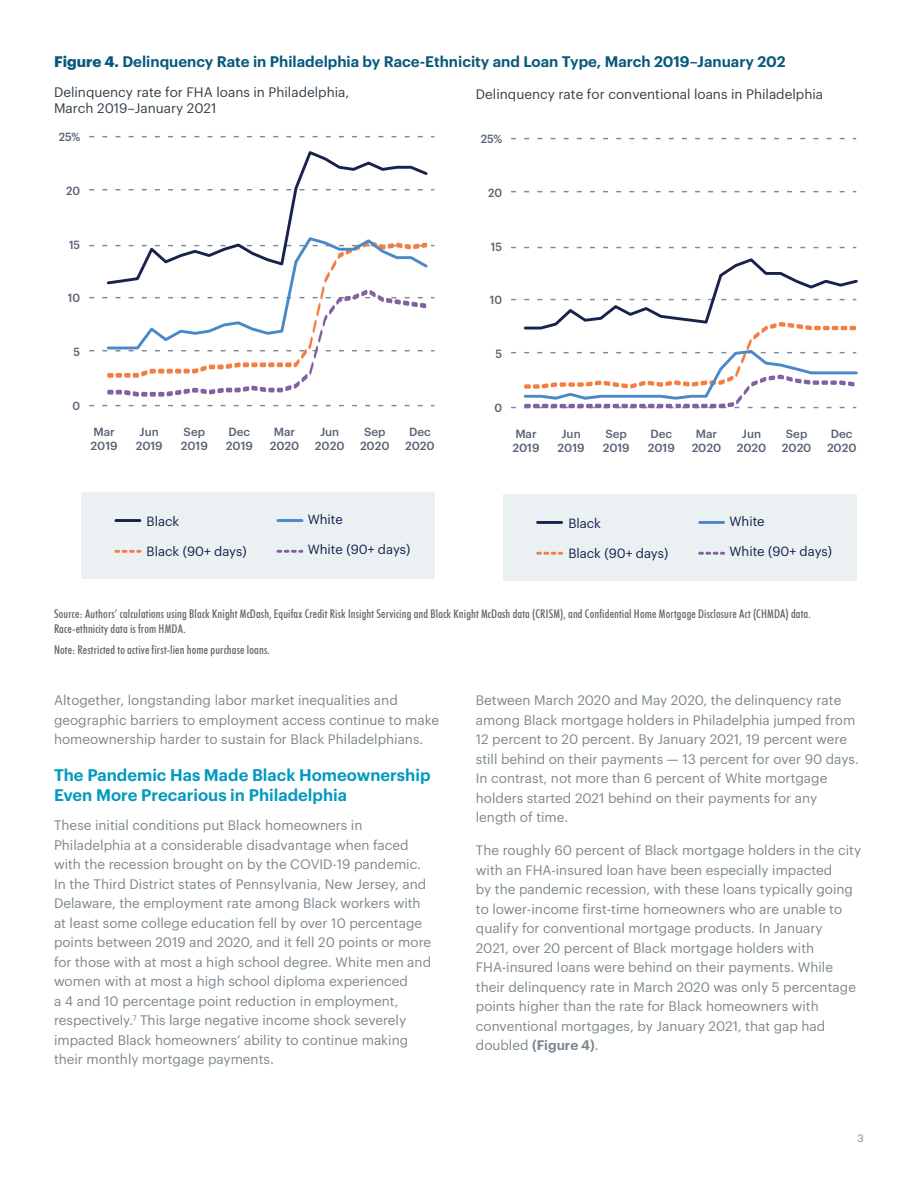
<style>
.page{position:relative;width:918px;height:1188px;background:#fff}
.page>*{position:absolute;margin:0;border:0;box-sizing:border-box;transform-origin:0 0}
.headers{font:600 16.5px/19.8px "Graphik";color:#039abd}
.H2___body_copy_heade{font:600 15px "Graphik";color:#06597c}
.body{font:13.5px/19.5px "Graphik";color:#7b878e}
.H2___body_copy_heade-2{font:13.5px "Graphik";color:#323f49}
.t1{font:13.05px "Graphik";color:#15224c}
.Appendix_chart_-_dat{font:500 condensed 12px/14.4px "Futura BT";letter-spacing:.015em;color:#636466}
.t2{font:500 11.55px/14px "Graphik";color:#576276;text-align:center}
.t3{font:500 11.55px "Graphik";color:#566175;scale:.95 1}
.t4{font:10.5px "Graphik";color:#7b878e}
.s1{font-weight:700}
.s2{font-weight:600}
</style>
<div class="page">
<svg style="left:511px;top:138px;width:345px;height:1px"></svg>
<svg style="left:511px;top:191px;width:345px;height:1px"></svg>
<svg style="left:511px;top:247px;width:345px;height:1px"></svg>
<div style="left:503px;top:494px;width:354px;height:86px;background:#ebf0f3"></div>
<hr style="left:538px;top:521px;width:24px;height:3px;background:#15224c">
<hr style="left:700px;top:521px;width:24px;height:3px;background:#4a88c7">
<svg style="left:538px;top:552px;width:24px;height:3px"></svg>
<svg style="left:700px;top:552px;width:24px;height:3px"></svg>
<svg style="left:511px;top:258px;width:347px;height:150px"></svg>
<svg style="left:89px;top:136px;width:345px;height:1px"></svg>
<svg style="left:89px;top:405px;width:345px;height:1px"></svg>
<svg style="left:89px;top:189px;width:345px;height:1px"></svg>
<svg style="left:105px;top:151px;width:325px;height:84px"></svg>
<svg style="left:89px;top:235px;width:345px;height:162px"></svg>
<div style="left:81px;top:492px;width:354px;height:87px;background:#ebf0f3"></div>
<hr style="left:116px;top:519px;width:24px;height:3px;background:#15224c">
<hr style="left:278px;top:519px;width:24px;height:3px;background:#4a88c7">
<svg style="left:116px;top:550px;width:24px;height:3px"></svg>
<svg style="left:278px;top:550px;width:24px;height:3px"></svg>
<p class="H2___body_copy_heade" style="left:54px;top:50px;width:733px"><span class="s1">Figure 4.</span> Delinquency Rate in Philadelphia by Race-Ethnicity and Loan Type, March 2019–January 202</p>
<p class="H2___body_copy_heade-2" style="left:54px;top:82px;width:297px">Delinquency rate for FHA loans in Philadelphia,</p>
<p class="H2___body_copy_heade-2" style="left:476px;top:84px;width:349px">Delinquency rate for conventional loans in Philadelphia</p>
<p class="H2___body_copy_heade-2" style="left:54px;top:98px;width:164px">March 2019–January 2021</p>
<p class="t3" style="left:59px;top:128px;width:24px">25%</p>
<p class="t3" style="left:481px;top:130px;width:24px">25%</p>
<p class="t3" style="left:66px;top:182px;width:16px">20</p>
<p class="t3" style="left:488px;top:184px;width:16px">20</p>
<p class="t3" style="left:69px;top:236px;width:13px">15</p>
<p class="t3" style="left:491px;top:238px;width:13px">15</p>
<p class="t3" style="left:68px;top:290px;width:14px">10</p>
<p class="t3" style="left:490px;top:291px;width:14px">10</p>
<p class="t3" style="left:74px;top:343px;width:8px">5</p>
<p class="t3" style="left:496px;top:345px;width:8px">5</p>
<p class="t3" style="left:73px;top:397px;width:10px">0</p>
<p class="t3" style="left:494px;top:399px;width:10px">0</p>
<p class="t2" style="left:91px;top:424px;width:29px;text-align:left">Mar<br>2019</p>
<p class="t2" style="left:136px;top:424px;width:29px">Jun<br>2019</p>
<p class="t2" style="left:181px;top:424px;width:29px;text-align:left">Sep<br>2019</p>
<p class="t2" style="left:360px;top:424px;width:31px">Sep<br>2020</p>
<p class="t2" style="left:226px;top:424px;width:29px;text-align:left">Dec<br>2019</p>
<p class="t2" style="left:270px;top:424px;width:31px">Mar<br>2020</p>
<p class="t2" style="left:315px;top:424px;width:31px">Jun<br>2020</p>
<p class="t2" style="left:405px;top:424px;width:31px">Dec<br>2020</p>
<p class="t2" style="left:513px;top:426px;width:29px;text-align:left">Mar<br>2019</p>
<p class="t2" style="left:558px;top:426px;width:29px">Jun<br>2019</p>
<p class="t2" style="left:603px;top:426px;width:29px;text-align:left">Sep<br>2019</p>
<p class="t2" style="left:782px;top:426px;width:31px">Sep<br>2020</p>
<p class="t2" style="left:648px;top:426px;width:29px;text-align:left">Dec<br>2019</p>
<p class="t2" style="left:692px;top:426px;width:31px">Mar<br>2020</p>
<p class="t2" style="left:737px;top:426px;width:31px">Jun<br>2020</p>
<p class="t2" style="left:827px;top:426px;width:31px">Dec<br>2020</p>
<p class="t1" style="left:147px;top:511px;width:34px">Black</p>
<p class="t1" style="left:308px;top:509px;width:37px">White</p>
<p class="t1" style="left:147px;top:542px;width:102px">Black (90+ days)</p>
<p class="t1" style="left:308px;top:540px;width:104px">White (90+ days)</p>
<p class="t1" style="left:568px;top:513px;width:34px">Black</p>
<p class="t1" style="left:729px;top:511px;width:37px">White</p>
<p class="t1" style="left:568px;top:544px;width:102px">Black (90+ days)</p>
<p class="t1" style="left:729px;top:542px;width:104px">White (90+ days)</p>
<p class="Appendix_chart_-_dat" style="left:54px;top:607px;width:758px">Source: Authors’ calculations using Black Knight McDash, Equifax Credit Risk Insight Servicing and Black Knight McDash data (CRISM), and Confidential Home Mortgage Disclosure Act (CHMDA) data.<br>Race-ethnicity data is from HMDA.</p>
<p class="Appendix_chart_-_dat" style="left:54px;top:642px;width:217px">Note: Restricted to active first-lien home purchase loans.</p>
<p class="body" style="left:54px;top:689px;width:387px">Altogether, longstanding labor market inequalities and geographic barriers to employment access continue to make homeownership harder to sustain for Black Philadelphians.</p>
<p class="headers" style="left:54px;top:764px;width:378px">The Pandemic Has Made Black Homeownership<br>Even More Precarious in Philadelphia</p>
<p class="body" style="left:54px;top:814px;width:379px">These initial conditions put Black homeowners in Philadelphia at a considerable disadvantage when faced with the recession brought on by the COVID-19 pandemic.<br>In the Third District states of Pennsylvania, New Jersey, and Delaware, the employment rate among Black workers with at least some college education fell by over 10 percentage points between 2019 and 2020, and it fell 20 points or more for those with at most a high school degree. White men and women with at most a high school diploma experienced<br>a 4 and 10 percentage point reduction in employment, respectively.<sup>7</sup> This large negative income shock severely impacted Black homeowners’ ability to continue making their monthly mortgage payments.</p>
<p class="body" style="left:476px;top:689px;width:384px">Between March 2020 and May 2020, the delinquency rate among Black mortgage holders in Philadelphia jumped from 12 percent to 20 percent. By January 2021, 19 percent were still behind on their payments — 13 percent for over 90 days.<br>In contrast, not more than 6 percent of White mortgage holders started 2021 behind on their payments for any length of time.</p>
<p class="body" style="left:476px;top:839px;width:387px">The roughly 60 percent of Black mortgage holders in the city with an FHA-insured loan have been especially impacted<br>by the pandemic recession, with these loans typically going to lower-income first-time homeowners who are unable to qualify for conventional mortgage products. In January<br>2021, over 20 percent of Black mortgage holders with FHA-insured loans were behind on their payments. While their delinquency rate in March 2020 was only 5 percentage points higher than the rate for Black homeowners with conventional mortgages, by January 2021, that gap had doubled <span class="s2">(Figure 4)</span>.</p>
<p class="t4" style="left:858px;top:1131px;width:8px">3</p>
</div>
